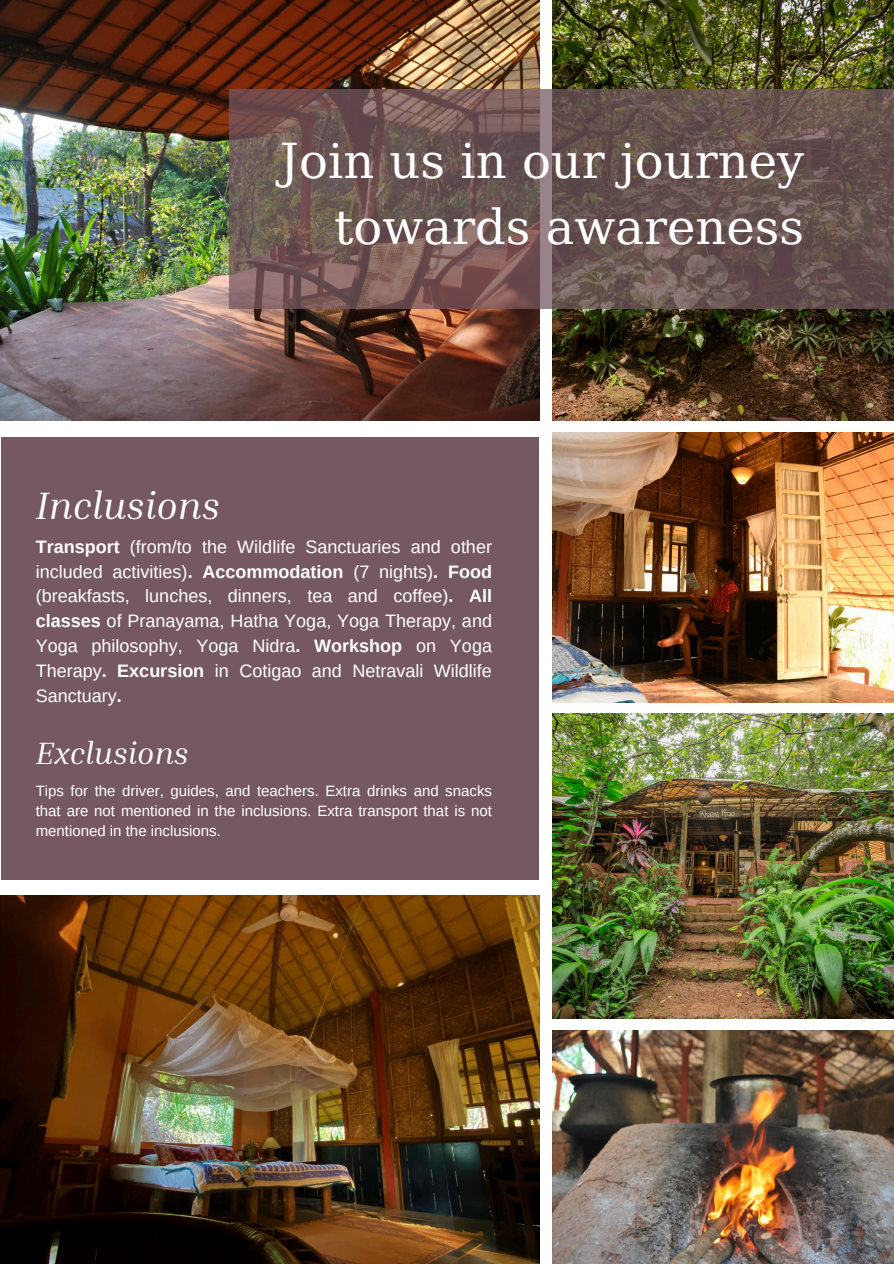
<style>
.page{position:relative;width:894px;height:1264px;background:#fff}
.page>*{position:absolute;margin:0;border:0;box-sizing:border-box;transform-origin:0 0}
.t1{font:48px/66.3px "DejaVu Serif";color:#fff;text-align:right}
.t2{font:italic 39px "Inria Serif";color:#fff}
.t3{font:italic 31.5px "Inria Serif";color:#fff}
.t4{font:18px/24.8px "Arimo";color:#fff;text-align:justify}
.t5{font:15px/20.2px "Arimo";color:#fff;text-align:justify}
.s1{font-weight:700}
</style>
<div class="page">
<div style="left:2px;top:436px;width:536px;height:443px;background:#755861"></div>
<img style="left:552px;top:0;width:341px;height:421px">
<img style="left:552px;top:432px;width:341px;height:270px">
<img style="left:552px;top:713px;width:341px;height:305px">
<img style="left:0;top:0;width:539px;height:421px">
<img style="left:552px;top:1030px;width:341px;height:233px">
<svg style="left:229px;top:89px;width:664px;height:220px;background:#6d5653"></svg>
<img style="left:0;top:895px;width:539px;height:368px">
<h2 class="t1" style="left:280px;top:128px;width:525px">Join us in our journey towards awareness</h2>
<p class="t2" style="left:36px;top:481px;width:186px">Inclusions</p>
<p class="t4" style="left:36px;top:534px;width:457px"><span class="s1">Transport</span> (from/to the Wildlife Sanctuaries and other included activities)<span class="s1">. Accommodation</span> (7 nights)<span class="s1">. Food </span>(breakfasts, lunches, dinners, tea and coffee)<span class="s1">. All classes</span> of Pranayama, Hatha Yoga, Yoga Therapy, and Yoga philosophy, Yoga Nidra<span class="s1">. Workshop</span> on Yoga Therapy<span class="s1">. Excursion</span> in Cotigao and Netravali Wildlife Sanctuary<span class="s1">.</span></p>
<p class="t3" style="left:36px;top:733px;width:154px">Exclusions</p>
<h1 class="t5" style="left:36px;top:780px;width:457px">Tips for the driver, guides, and teachers. Extra drinks and snacks that are not mentioned in the inclusions. Extra transport that is not mentioned in the inclusions.</h1>
</div>
